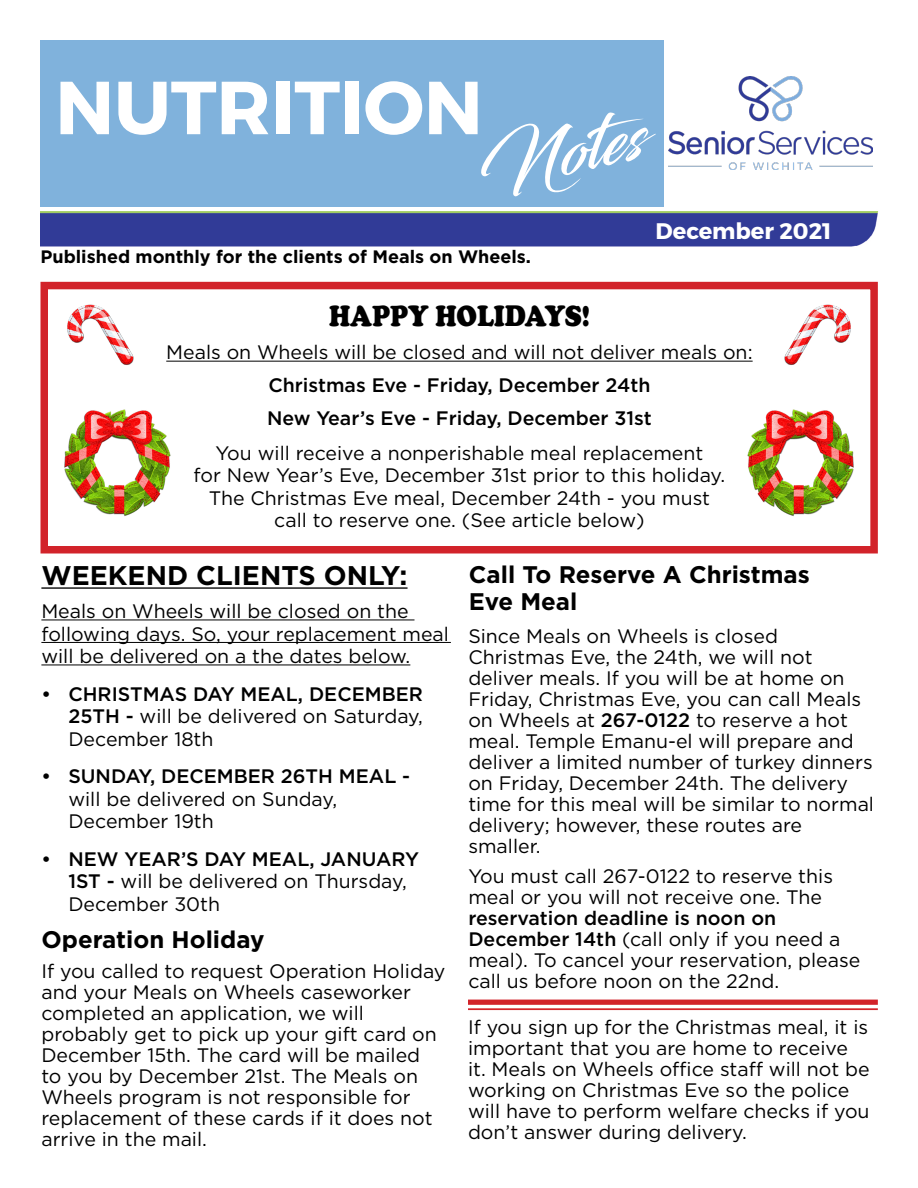
<style>
.page{position:relative;width:918px;height:1188px;background:#fff}
.page>*{position:absolute;margin:0;border:0;box-sizing:border-box;transform-origin:0 0}
.t1{font:700 75px "Montserrat";color:#fff}
.t2{font:69px "Blacksword";color:#fff}
.t3{font:900 30px "Cooper";color:#000;scale:.88 1}
.t4{font:700 27px "Gotham";color:#000}
.t5{font:700 24px "Gotham";color:#000}
.t6{font:700 22.5px "Montserrat";color:#fff}
.t7{font:19.5px/21px "Gotham";color:#000}
.t8{font:500 19.5px/33px "Gotham";color:#000}
.t9{font:700 18px "Gotham";color:#000}
.s1{font-weight:500}
</style>
<div class="page">
<img style="left:40px;top:211px;width:839px;height:36px">
<div style="left:40px;top:40px;width:624px;height:167px;background:#80b2dc"></div>
<img style="left:668px;top:76px;width:205px;height:93px">
<div style="left:40px;top:282px;width:838px;height:272px;border:8px solid #d2232a"></div>
<hr style="left:41px;top:619px;width:374px;height:1px;background:#000">
<hr style="left:41px;top:642px;width:410px;height:1px;background:#000">
<hr style="left:41px;top:664px;width:369px;height:1px;background:#000">
<hr style="left:41px;top:587px;width:367px;height:2px;background:#000">
<hr style="left:166px;top:361px;width:587px;height:1px;background:#000">
<img style="left:64px;top:409px;width:107px;height:107px">
<img style="left:747px;top:409px;width:107px;height:107px">
<img style="left:784px;top:304px;width:67px;height:61px">
<img style="left:67px;top:304px;width:67px;height:61px">
<div style="left:468px;top:1000px;width:410px;height:5px;background:#d2232a"></div>
<hr style="left:468px;top:1008px;width:410px;height:2px;background:#d2232a">
<h1 class="t1" style="left:55px;top:61px;width:429px">NUTRITION</h1>
<h2 class="t2" style="left:470px;top:131px;width:170px;rotate:-13deg">Notes</h2>
<p class="t6" style="left:656px;top:217px;width:177px">December 2021</p>
<p class="t9" style="left:40px;top:245px;width:492px">Published monthly for the clients of Meals on Wheels.</p>
<h3 class="t3" style="left:329px;top:299px;width:298px">HAPPY HOLIDAYS!</h3>
<p class="t7" style="left:166px;top:341px;width:588px">Meals on Wheels will be closed and will not deliver meals on:</p>
<p class="t8" style="left:267px;top:369px;width:386px">Christmas Eve - Friday, December 24th<br>New Year’s Eve - Friday, December 31st</p>
<p class="t7" style="left:194px;top:441px;width:533px;line-height:22.5px;text-align:center">You will receive a nonperishable meal replacement<br>for New Year’s Eve, December 31st prior to this holiday.<br>The Christmas Eve meal, December 24th - you must call to reserve one. (See article below)</p>
<h3 class="t4" style="left:41px;top:558px;width:368px">WEEKEND CLIENTS ONLY:</h3>
<p class="t7" style="left:41px;top:600px;width:369px">Meals on Wheels will be closed on the</p>
<p class="t7" style="left:41px;top:622px;width:409px;line-height:22.5px">following days. So, your replacement meal will be delivered on a the dates below.</p>
<p class="t7" style="left:68px;top:682px;width:356px;line-height:22.5px;text-align:justify;text-indent:-27px"><span class="s1">• CHRISTMAS DAY MEAL, DECEMBER 25TH -</span> will be delivered on Saturday, December 18th</p>
<p class="t8" style="left:41px;top:759px;width:370px">• SUNDAY, DECEMBER 26TH MEAL -</p>
<p class="t7" style="left:68px;top:787px;width:270px;line-height:22.5px">will be delivered on Sunday,<br>December 19th</p>
<p class="t7" style="left:68px;top:847px;width:352px;line-height:22.5px;text-indent:-27px"><span class="s1">• NEW YEAR’S DAY MEAL, JANUARY<br>1ST -</span> will be delivered on Thursday,<br>December 30th</p>
<p class="t5" style="left:41px;top:923px;width:225px">Operation Holiday</p>
<p class="t7" style="left:41px;top:961px;width:406px">If you called to request Operation Holiday and your Meals on Wheels caseworker completed an application, we will probably get to pick up your gift card on December 15th. The card will be mailed<br>to you by December 21st. The Meals on Wheels program is not responsible for replacement of these cards if it does not arrive in the mail.</p>
<p class="t5" style="left:469px;top:559px;width:342px">Call To Reserve A Christmas</p>
<p class="t5" style="left:469px;top:586px;width:110px">Eve Meal</p>
<p class="t7" style="left:468px;top:625px;width:407px">Since Meals on Wheels is closed Christmas Eve, the 24th, we will not deliver meals. If you will be at home on Friday, Christmas Eve, you can call Meals on Wheels at <span class="s1">267-0122</span> to reserve a hot meal. Temple Emanu-el will prepare and deliver a limited number of turkey dinners on Friday, December 24th. The delivery time for this meal will be similar to normal delivery; however, these routes are smaller.</p>
<p class="t7" style="left:468px;top:865px;width:366px">You must call 267-0122 to reserve this meal or you will not receive one. The</p>
<p class="t7" style="left:468px;top:907px;width:394px"><span class="s1">reservation deadline is noon on December 14th</span> (call only if you need a meal). To cancel your reservation, please call us before noon on the 22nd.</p>
<p class="t7" style="left:468px;top:1017px;width:403px">If you sign up for the Christmas meal, it is important that you are home to receive it. Meals on Wheels office staff will not be working on Christmas Eve so the police will have to perform welfare checks if you don’t answer during delivery.</p>
</div>
